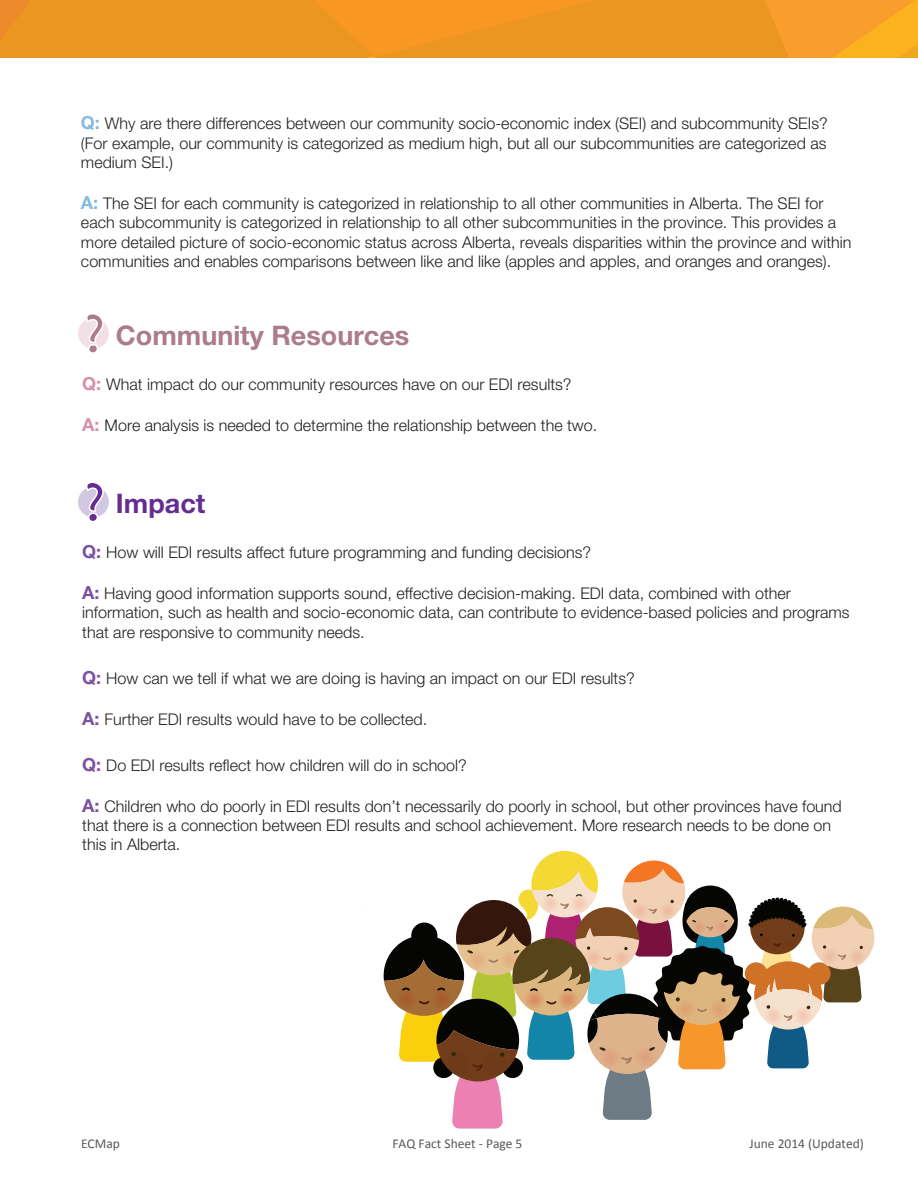
<style>
.page{position:relative;width:918px;height:1188px;background:#fff}
.page>*{position:absolute;margin:0;border:0;box-sizing:border-box;transform-origin:0 0}
.t1{font:700 27px "Helvetica Neue LT Std";color:#ab7c8a}
.t2{font:700 27px "Helvetica Neue LT Std";color:#652d91}
.t3{font:300 16.05px/19.4px "Helvetica Neue LT Std";color:#231f20}
.t4{font:13.5px "Calibri";color:#57585a}
.s1{font-weight:700;font-size:18px;color:#86bbdd}
.s2{font-weight:700;font-size:18px;color:#d78eab}
.s3{font-weight:700;font-size:18px;color:#7c51a1}
</style>
<div class="page">
<div style="left:596px;top:0;width:86px;height:58px;background:#eb9620"></div>
<svg style="left:682px;top:0;width:236px;height:58px;background:#f39e24"></svg>
<svg style="left:0;top:0;width:596px;height:58px;background:#ee9520"></svg>
<div style="left:78px;top:318px;width:31px;height:31px;background:#f3dfe6;border-radius:50%"></div>
<svg style="left:86px;top:314px;width:18px;height:39px"></svg>
<div style="left:78px;top:486px;width:31px;height:31px;background:#d3c8e2;border-radius:50%"></div>
<svg style="left:86px;top:483px;width:18px;height:38px"></svg>
<svg style="left:384px;top:851px;width:490px;height:278px"></svg>
<p class="t3" style="left:81px;top:114px;width:748px;text-align:justify"><span class="s1">Q:</span> Why are there differences between our community socio-economic index (SEI) and subcommunity SEIs? (For example, our community is categorized as medium high, but all our subcommunities are categorized as medium SEI.)</p>
<p class="t3" style="left:81px;top:193px;width:772px"><span class="s1">A:</span> The SEI for each community is categorized in relationship to all other communities in Alberta. The SEI for each subcommunity is categorized in relationship to all other subcommunities in the province. This provides a more detailed picture of socio-economic status across Alberta, reveals disparities within the province and within communities and enables comparisons between like and like (apples and apples, and oranges and oranges).</p>
<h1 class="t1" style="left:116px;top:318px;width:295px">Community Resources</h1>
<p class="t3" style="left:82px;top:374px;width:491px"><span class="s2">Q:</span> What impact do our community resources have on our EDI results?</p>
<p class="t3" style="left:82px;top:415px;width:516px"><span class="s2">A:</span> More analysis is needed to determine the relationship between the two.</p>
<h1 class="t2" style="left:116px;top:487px;width:91px">Impact</h1>
<p class="t3" style="left:82px;top:543px;width:510px"><span class="s3">Q:</span> How will EDI results affect future programming and funding decisions?</p>
<p class="t3" style="left:82px;top:583px;width:769px"><span class="s3">A:</span> Having good information supports sound, effective decision-making. EDI data, combined with other information, such as health and socio-economic data, can contribute to evidence-based policies and programs that are responsive to community needs.</p>
<p class="t3" style="left:82px;top:669px;width:554px"><span class="s3">Q:</span> How can we tell if what we are doing is having an impact on our EDI results?</p>
<p class="t3" style="left:82px;top:710px;width:347px"><span class="s3">A:</span> Further EDI results would have to be collected.</p>
<p class="t3" style="left:82px;top:755px;width:386px"><span class="s3">Q:</span> Do EDI results reflect how children will do in school?</p>
<p class="t3" style="left:82px;top:796px;width:761px"><span class="s3">A:</span> Children who do poorly in EDI results don’t necessarily do poorly in school, but other provinces have found that there is a connection between EDI results and school achievement. More research needs to be done on this in Alberta.</p>
<p class="t4" style="left:81px;top:1135px;width:40px">ECMap</p>
<p class="t4" style="left:392px;top:1135px;width:132px">FAQ Fact Sheet - Page 5</p>
<p class="t4" style="left:749px;top:1135px;width:116px">June 2014 (Updated)</p>
</div>
